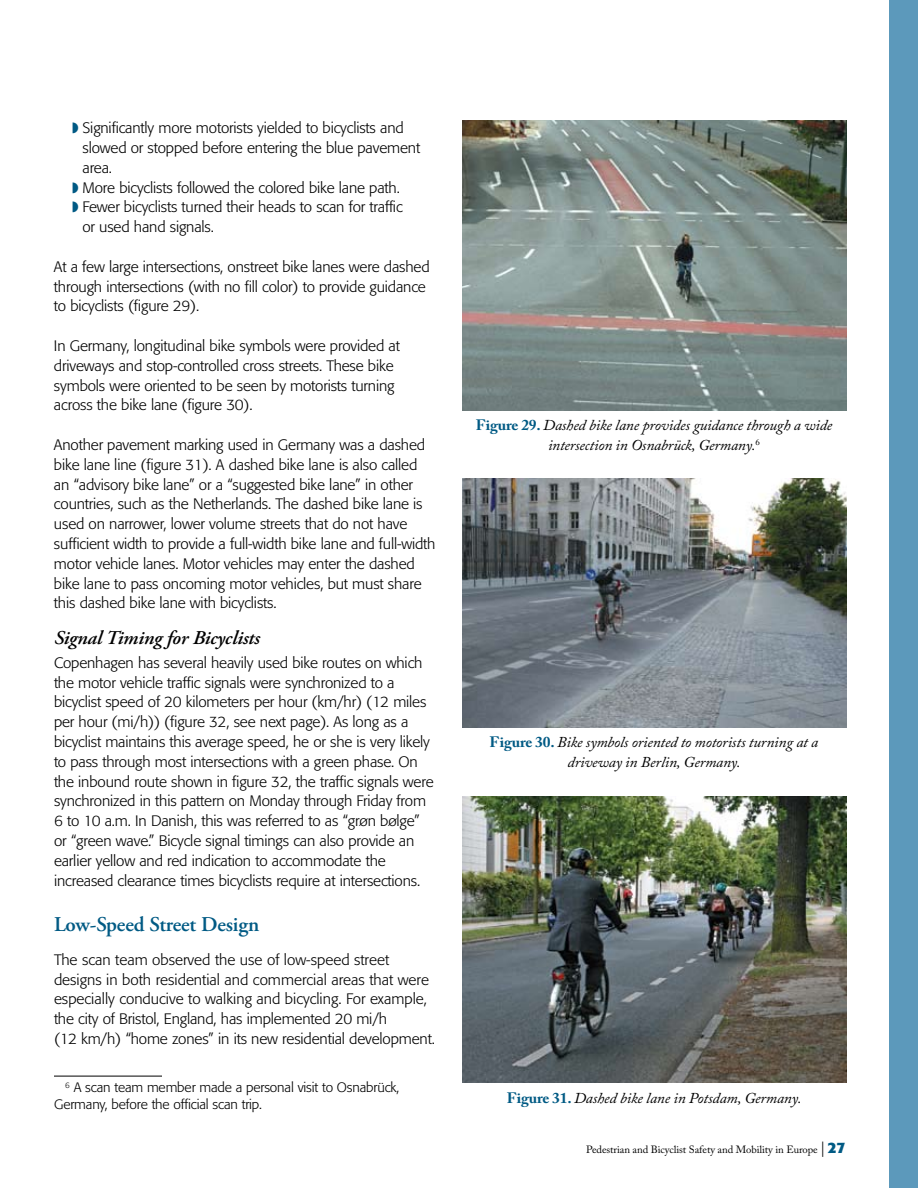
<style>
.page{position:relative;width:918px;height:1188px;background:#fff}
.page>*{position:absolute;margin:0;border:0;box-sizing:border-box;transform-origin:0 0}
.t1{font:600 21px "Adobe Garamond Pro";letter-spacing:-.005em;color:#005a84}
.t2{font:italic 600 19.5px "Adobe Garamond Pro";letter-spacing:-.01em;color:#000}
.t3{font:300 15px/19.8px "Formata";letter-spacing:-.01em;color:#000}
.t4{font:italic 15px/19.8px "Adobe Caslon Pro";letter-spacing:-.01em;color:#000;text-align:center}
.t5{font:300 13.5px/16.2px "Formata";letter-spacing:-.01em;color:#000}
.t6{font:10.5px "Adobe Caslon Pro";letter-spacing:-.01em;color:#000}
.s1{color:#005a84}
.s2{font-weight:700;font-style:normal;color:#005a84}
.s3{font-size:15px}
.s4{font-family:"Formata";font-weight:700;font-size:15px;color:#005a84}
</style>
<div class="page">
<div style="left:890px;top:0;width:28px;height:1188px;background:#5c99bb"></div>
<hr style="left:54px;top:1076px;width:108px;height:1px;background:#000">
<img style="left:462px;top:478px;width:384px;height:250px">
<img style="left:462px;top:120px;width:384px;height:291px">
<img style="left:462px;top:796px;width:384px;height:286px">
<p class="t3" style="left:72px;top:118px;width:333px"><span class="s1">◗</span> Significantly more motorists yielded to bicyclists and</p>
<p class="t3" style="left:82px;top:138px;width:339px">slowed or stopped before entering the blue pavement</p>
<p class="t3" style="left:82px;top:158px;width:31px">area.</p>
<p class="t3" style="left:72px;top:178px;width:329px"><span class="s1">◗</span> More bicyclists followed the colored bike lane path.</p>
<p class="t3" style="left:72px;top:197px;width:332px"><span class="s1">◗</span> Fewer bicyclists turned their heads to scan for traffic</p>
<p class="t3" style="left:83px;top:217px;width:133px">or used hand signals.</p>
<p class="t3" style="left:54px;top:257px;width:377px">At a few large intersections, onstreet bike lanes were dashed through intersections (with no fill color) to provide guidance to bicyclists (figure 29).</p>
<p class="t3" style="left:54px;top:336px;width:347px">In Germany, longitudinal bike symbols were provided at driveways and stop-controlled cross streets. These bike symbols were oriented to be seen by motorists turning across the bike lane (figure 30).</p>
<p class="t3" style="left:54px;top:435px;width:383px">Another pavement marking used in Germany was a dashed bike lane line (figure 31). A dashed bike lane is also called an “advisory bike lane” or a “suggested bike lane” in other countries, such as the Netherlands. The dashed bike lane is used on narrower, lower volume streets that do not have sufficient width to provide a full-width bike lane and full-width motor vehicle lanes. Motor vehicles may enter the dashed bike lane to pass oncoming motor vehicles, but must share this dashed bike lane with bicyclists.</p>
<h2 class="t2" style="left:54px;top:626px;width:208px">Signal Timing for Bicyclists</h2>
<p class="t3" style="left:54px;top:653px;width:381px">Copenhagen has several heavily used bike routes on which the motor vehicle traffic signals were synchronized to a bicyclist speed of 20 kilometers per hour (km/hr) (12 miles per hour (mi/h)) (figure 32, see next page). As long as a bicyclist maintains this average speed, he or she is very likely to pass through most intersections with a green phase. On the inbound route shown in figure 32, the traffic signals were synchronized in this pattern on Monday through Friday from 6 to 10 a.m. In Danish, this was referred to as “grøn bølge” or “green wave.” Bicycle signal timings can also provide an earlier yellow and red indication to accommodate the increased clearance times bicyclists require at intersections.</p>
<h1 class="t1" style="left:54px;top:912px;width:207px">Low-Speed Street Design</h1>
<p class="t3" style="left:54px;top:950px;width:382px">The scan team observed the use of low-speed street designs in both residential and commercial areas that were especially conducive to walking and bicycling. For example, the city of Bristol, England, has implemented 20 mi/h<br>(12 km/h) “home zones” in its new residential development.</p>
<p class="t5" style="left:54px;top:1080px;width:347px;text-indent:11px"><sup>6</sup> A scan team member made a personal visit to Osnabrück,<br>Germany, before the official scan trip.</p>
<p class="t4" style="left:476px;top:415px;width:358px"><span class="s2">Figure 29.</span> Dashed bike lane provides guidance through a wide intersection in Osnabrück, Germany.<sup>6</sup></p>
<p class="t4" style="left:490px;top:732px;width:330px"><span class="s2">Figure 30.</span> Bike symbols oriented to motorists turning at a driveway in Berlin, Germany.</p>
<p class="t4" style="left:507px;top:1088px;width:296px"><span class="s2">Figure 31.</span> Dashed bike lane in Potsdam, Germany.</p>
<p class="t6" style="left:586px;top:1144px;width:261px">Pedestrian and Bicyclist Safety and Mobility in Europe <span class="s3">|</span> <span class="s4">27</span></p>
</div>
